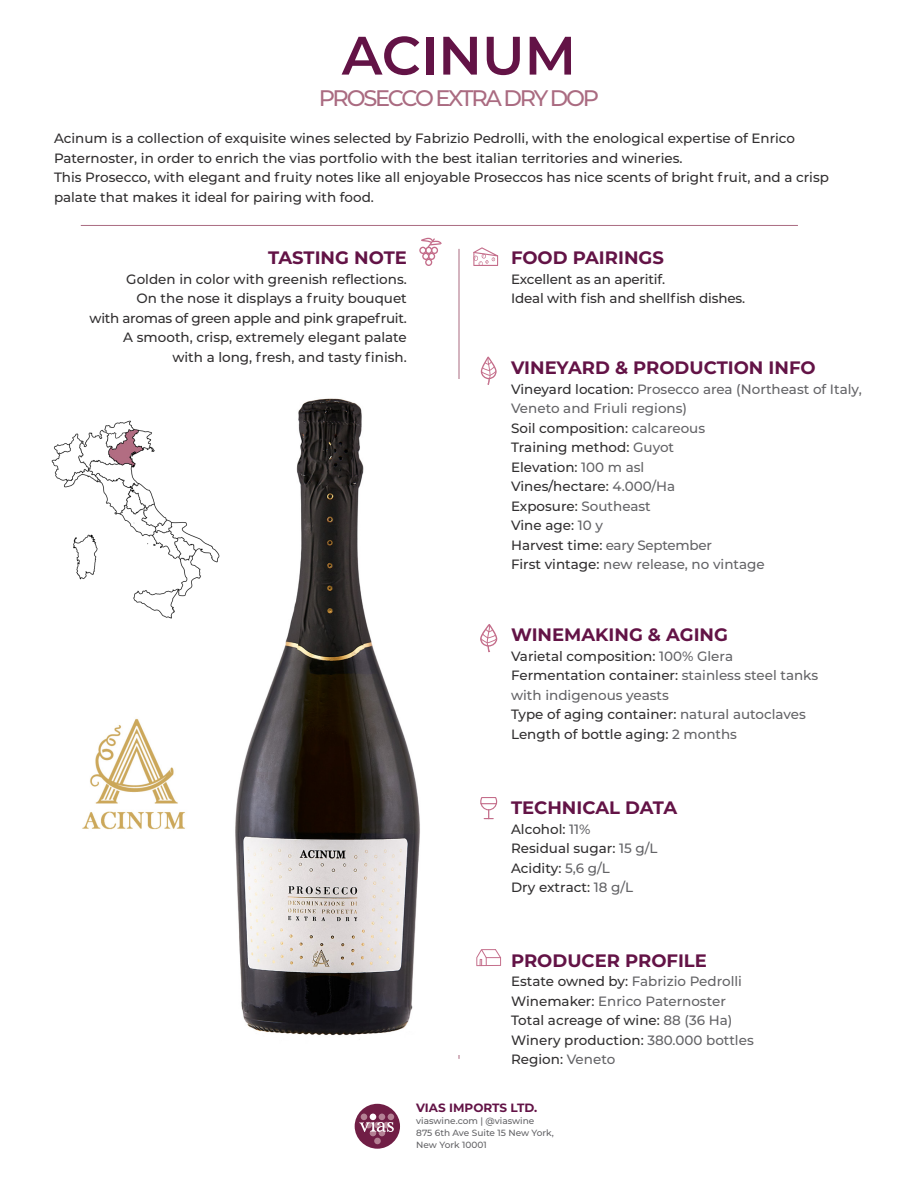
<style>
.page{position:relative;width:918px;height:1188px;background:#fff}
.page>*{position:absolute;margin:0;border:0;box-sizing:border-box;transform-origin:0 0}
.t1{font:600 54px "Montserrat";color:#631346}
.t2{font:500 22.5px "Montserrat";letter-spacing:-.1em;color:#aa6b81}
.t3{font:700 18px "Montserrat";color:#631346}
.t4{font:500 13.5px/19.5px "Montserrat";color:#312f30}
.t5{font:500 13.5px/19.5px "Montserrat";color:#636366}
.t6{font:500 13.5px "Montserrat";letter-spacing:-.02em;color:#312f30}
.t7{font:700 12px "Montserrat";color:#631346}
.t8{font:500 9px "Montserrat";color:#636366}
.s1{color:#312f30}
.s2{color:#636366}
</style>
<div class="page">
<hr style="left:459px;top:249px;width:1px;height:810px;background:#aa6b81">
<div style="left:355px;top:1104px;width:45px;height:45px;background:#701e45;border-radius:50%"></div>
<div style="left:374px;top:1138px;width:7px;height:6px;background:#b48194;border-radius:50%"></div>
<svg style="left:359px;top:1114px;width:35px;height:22px"></svg>
<hr style="left:81px;top:225px;width:717px;height:1px;background:#aa6b81">
<svg style="left:419px;top:238px;width:23px;height:28px"></svg>
<svg style="left:473px;top:247px;width:25px;height:19px"></svg>
<svg style="left:480px;top:624px;width:17px;height:28px"></svg>
<svg style="left:480px;top:797px;width:17px;height:22px"></svg>
<svg style="left:476px;top:949px;width:25px;height:17px"></svg>
<svg style="left:481px;top:357px;width:16px;height:28px"></svg>
<img style="left:82px;top:718px;width:103px;height:112px">
<img style="left:235px;top:379px;width:225px;height:675px">
<img style="left:51px;top:418px;width:185px;height:202px">
<p class="t1" style="left:342px;top:17px;width:236px">ACINUM</p>
<p class="t2" style="left:319px;top:82px;width:282px">PROSECCO EXTRA DRY DOP</p>
<p class="t4" style="left:54px;top:128px;width:743px">Acinum is a collection of exquisite wines selected by Fabrizio Pedrolli, with the enological expertise of Enrico<br>Paternoster, in order to enrich the vias portfolio with the best italian territories and wineries.</p>
<p class="t4" style="left:54px;top:167px;width:777px">This Prosecco, with elegant and fruity notes like all enjoyable Proseccos has nice scents of bright fruit, and a crisp palate that makes it ideal for pairing with food.</p>
<p class="t3" style="left:268px;top:245px;width:140px">TASTING NOTE</p>
<p class="t4" style="left:126px;top:269px;width:282px">Golden in color with greenish reflections.</p>
<p class="t4" style="left:136px;top:288px;width:272px">On the nose it displays a fruity bouquet</p>
<p class="t6" style="left:89px;top:309px;width:319px">with aromas of green apple and pink grapefruit.</p>
<p class="t4" style="left:123px;top:327px;width:285px">A smooth, crisp, extremely elegant palate</p>
<p class="t4" style="left:172px;top:347px;width:236px">with a long, fresh, and tasty finish.</p>
<p class="t3" style="left:511px;top:245px;width:154px">FOOD PAIRINGS</p>
<p class="t4" style="left:511px;top:269px;width:156px">Excellent as an aperitif.</p>
<p class="t4" style="left:511px;top:288px;width:236px">Ideal with fish and shellfish dishes.</p>
<p class="t3" style="left:511px;top:355px;width:306px">VINEYARD &amp; PRODUCTION INFO</p>
<p class="t5" style="left:511px;top:378px;width:352px"><span class="s1">Vineyard location:</span> Prosecco area (Northeast of Italy,<br>Veneto and Friuli regions)</p>
<p class="t4" style="left:511px;top:417px;width:196px">Soil composition: <span class="s2">calcareous</span></p>
<p class="t4" style="left:511px;top:437px;width:165px">Training method: <span class="s2">Guyot</span></p>
<p class="t4" style="left:511px;top:456px;width:135px">Elevation: <span class="s2">100 m asl</span></p>
<p class="t4" style="left:511px;top:476px;width:166px">Vines/hectare: <span class="s2">4.000/Ha</span></p>
<p class="t4" style="left:511px;top:495px;width:141px">Exposure: <span class="s2">Southeast</span></p>
<p class="t4" style="left:511px;top:515px;width:93px">Vine age: <span class="s2">10 y</span></p>
<p class="t5" style="left:511px;top:534px;width:202px"><span class="s1">Harvest time:</span> eary September</p>
<p class="t5" style="left:511px;top:554px;width:255px"><span class="s1">First vintage:</span> new release, no vintage</p>
<p class="t3" style="left:511px;top:622px;width:218px">WINEMAKING &amp; AGING</p>
<p class="t4" style="left:511px;top:646px;width:224px">Varietal composition: <span class="s2">100% Glera</span></p>
<p class="t4" style="left:511px;top:665px;width:309px">Fermentation container: <span class="s2">stainless steel tanks</span></p>
<p class="t5" style="left:511px;top:685px;width:159px">with indigenous yeasts</p>
<p class="t4" style="left:511px;top:704px;width:296px">Type of aging container: <span class="s2">natural autoclaves</span></p>
<p class="t4" style="left:511px;top:724px;width:228px">Length of bottle aging: <span class="s2">2 months</span></p>
<p class="t3" style="left:511px;top:795px;width:168px">TECHNICAL DATA</p>
<p class="t4" style="left:511px;top:819px;width:81px">Alcohol: <span class="s2">11%</span></p>
<p class="t4" style="left:511px;top:838px;width:148px">Residual sugar: <span class="s2">15 g/L</span></p>
<p class="t4" style="left:511px;top:858px;width:100px">Acidity: <span class="s2">5,6 g/L</span></p>
<p class="t4" style="left:511px;top:877px;width:124px">Dry extract: <span class="s2">18 g/L</span></p>
<p class="t3" style="left:511px;top:947px;width:197px">PRODUCER PROFILE</p>
<p class="t5" style="left:511px;top:971px;width:232px"><span class="s1">Estate owned by:</span> Fabrizio Pedrolli</p>
<p class="t5" style="left:511px;top:990px;width:216px"><span class="s1">Winemaker:</span> Enrico Paternoster</p>
<p class="t4" style="left:511px;top:1010px;width:223px">Total acreage of wine: <span class="s2">88 (36 Ha)</span></p>
<p class="t4" style="left:511px;top:1029px;width:244px">Winery production: <span class="s2">380.000 bottles</span></p>
<p class="t4" style="left:511px;top:1049px;width:106px">Region: <span class="s2">Veneto</span></p>
<p class="t7" style="left:416px;top:1099px;width:123px">VIAS IMPORTS LTD.</p>
<p class="t8" style="left:416px;top:1115px;width:120px">viaswine.com | @viaswine</p>
<p class="t8" style="left:416px;top:1127px;width:139px">875 6th Ave Suite 15 New York,</p>
<p class="t8" style="left:416px;top:1139px;width:72px">New York 10001</p>
</div>
